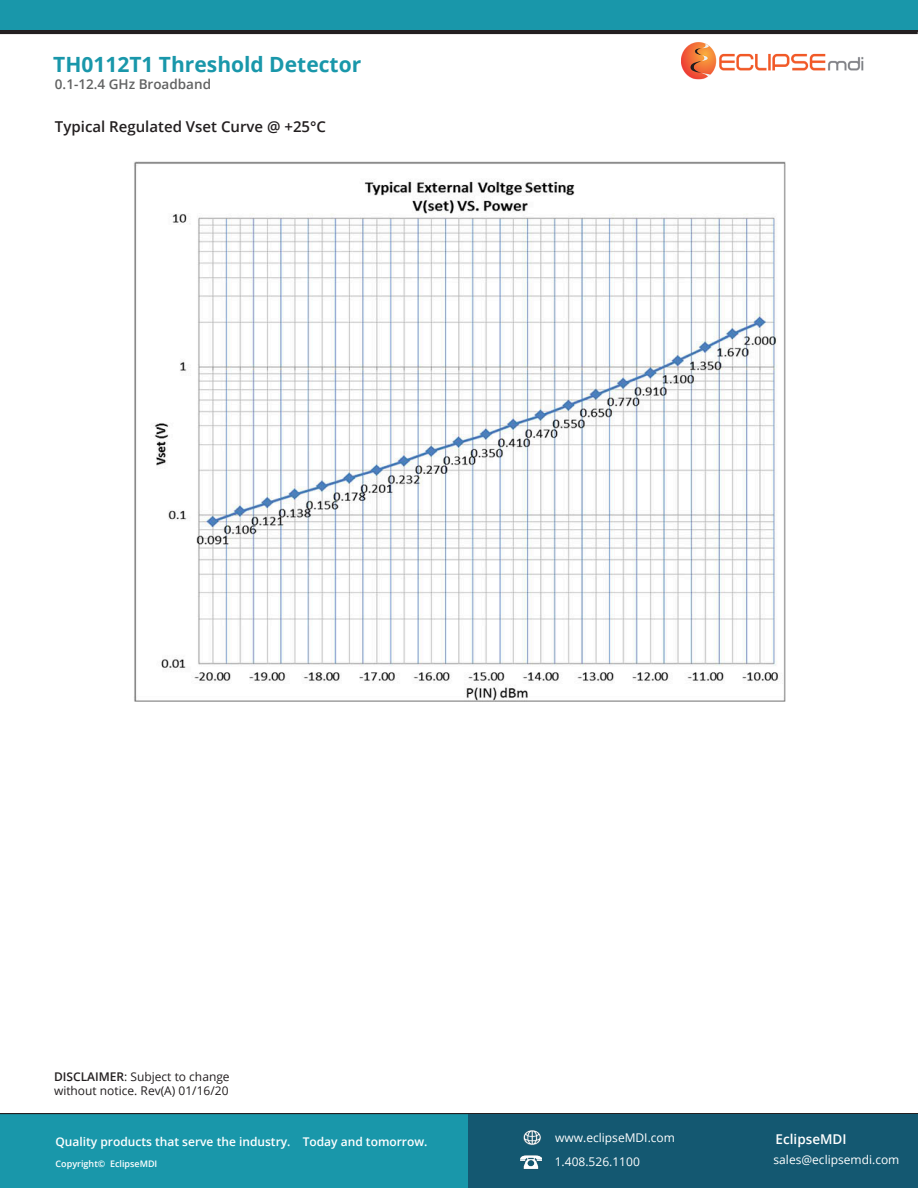
<style>
.page{position:relative;width:918px;height:1188px;background:#fff}
.page>*{position:absolute;margin:0;border:0;box-sizing:border-box;transform-origin:0 0}
.t1{font:700 21px "Open Sans";color:#1997aa}
.t2{font:600 15px "Open Sans";color:#231f20}
.t3{font:600 13.5px "Open Sans";color:#616262}
.t4{font:600 13.5px "Open Sans";color:#fff}
.t5{font:12px/14.4px "Open Sans";color:#231f20}
.t6{font:600 12px "Open Sans";color:#fff}
.t7{font:12px "Open Sans";color:#fff}
.t8{font:600 9px "Open Sans";color:#fff}
.s1{font-weight:600}
</style>
<div class="page">
<div style="left:0;top:1113px;width:914px;height:75px;background:#1997aa"></div>
<div style="left:469px;top:1114px;width:449px;height:74px;background:#145871"></div>
<img style="left:520px;top:1155px;width:21px;height:14px">
<img style="left:523px;top:1130px;width:18px;height:15px">
<img style="left:682px;top:42px;width:181px;height:38px">
<div style="left:0;top:0;width:918px;height:31px;background:#1997aa"></div>
<hr style="left:0;top:31px;width:918px;height:3px;background:#231f20">
<img style="left:134px;top:162px;width:652px;height:540px">
<p class="t1" style="left:53px;top:49px;width:310px">TH0112T1 Threshold Detector</p>
<p class="t3" style="left:55px;top:75px;width:158px">0.1-12.4 GHz Broadband</p>
<p class="t2" style="left:55px;top:116px;width:273px">Typical Regulated Vset Curve @ +25°C</p>
<p class="t5" style="left:54px;top:1069px;width:177px"><span class="s1">DISCLAIMER</span>: Subject to change without notice. Rev(A) 01/16/20</p>
<p class="t7" style="left:555px;top:1130px;width:121px">www.eclipseMDI.com</p>
<p class="t4" style="left:776px;top:1130px;width:72px">EclipseMDI</p>
<p class="t7" style="left:555px;top:1154px;width:87px">1.408.526.1100</p>
<p class="t6" style="left:56px;top:1134px;width:374px">Quality products that serve the industry. Today and tomorrow.</p>
<p class="t8" style="left:56px;top:1157px;width:103px">Copyright© EclipseMDI</p>
<p class="t7" style="left:774px;top:1152px;width:127px">sales@eclipsemdi.com</p>
</div>
